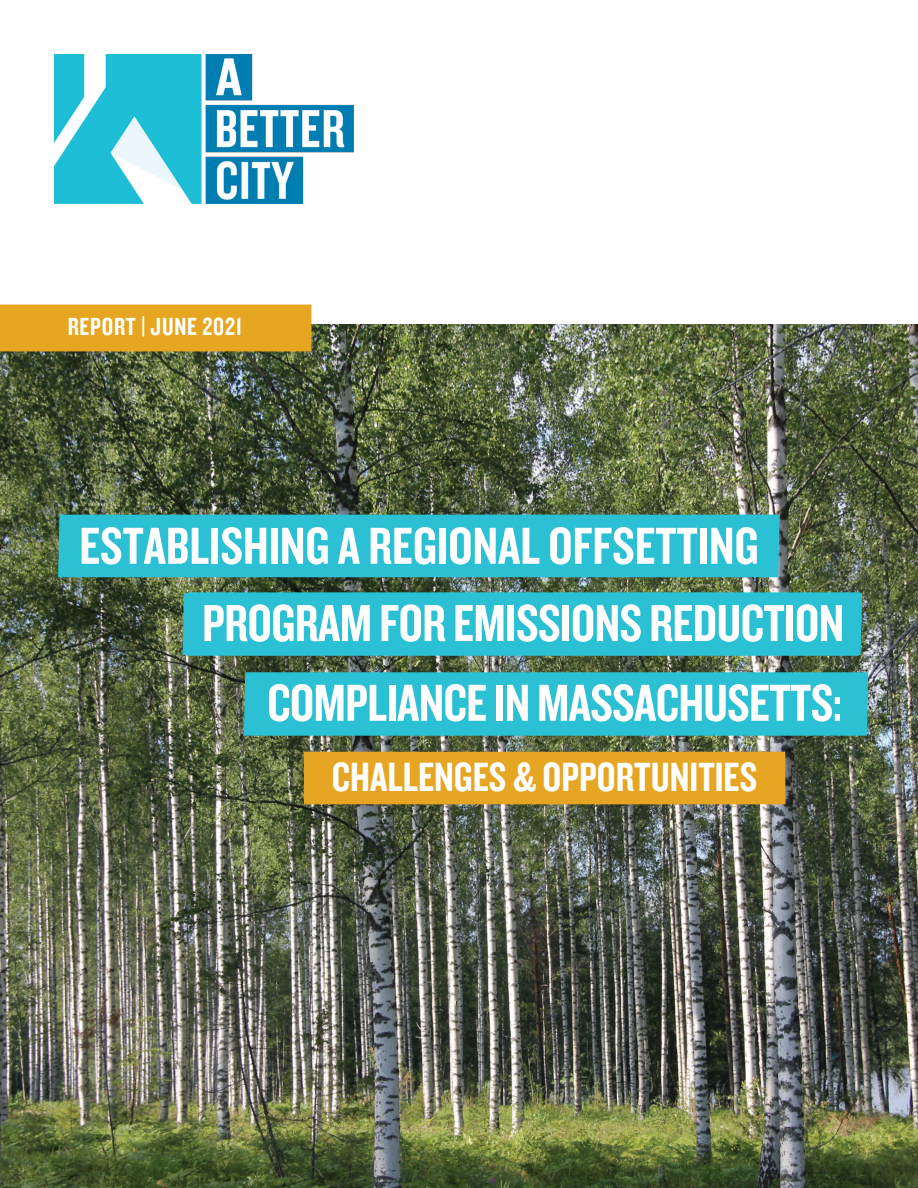
<style>
.page{position:relative;width:918px;height:1188px;background:#fff}
.page>*{position:absolute;margin:0;border:0;box-sizing:border-box;transform-origin:0 0}
.t1{font:54px "Knockout HTF49 Liteweight";letter-spacing:-.01em;color:#fff}
.t2{font:42px "Knockout HTF49 Liteweight";color:#fff}
.t3{font:25.5px "Knockout HTF49 Liteweight";letter-spacing:.03em;color:#fff}
</style>
<div class="page">
<img style="left:54px;top:54px;width:300px;height:149px">
<img style="left:0;top:324px;width:918px;height:864px">
<div style="left:0;top:305px;width:311px;height:46px;background:#e6a621"></div>
<div style="left:57px;top:514px;width:724px;height:64px;background:#2cc0d5"></div>
<div style="left:187px;top:592px;width:674px;height:65px;background:#2cc0d5"></div>
<div style="left:243px;top:672px;width:626px;height:64px;background:#2cc0d5"></div>
<div style="left:304px;top:752px;width:481px;height:52px;background:#e6a624"></div>
<p class="t3" style="left:68px;top:315px;width:176px">REPORT | JUNE 2021</p>
<p class="t1" style="left:79px;top:520px;width:681px">ESTABLISHING A REGIONAL OFFSETTING</p>
<p class="t1" style="left:202px;top:597px;width:644px">PROGRAM FOR EMISSIONS REDUCTION</p>
<p class="t1" style="left:267px;top:677px;width:577px">COMPLIANCE IN MASSACHUSETTS:</p>
<p class="t2" style="left:332px;top:757px;width:427px">CHALLENGES &amp; OPPORTUNITIES</p>
</div>
